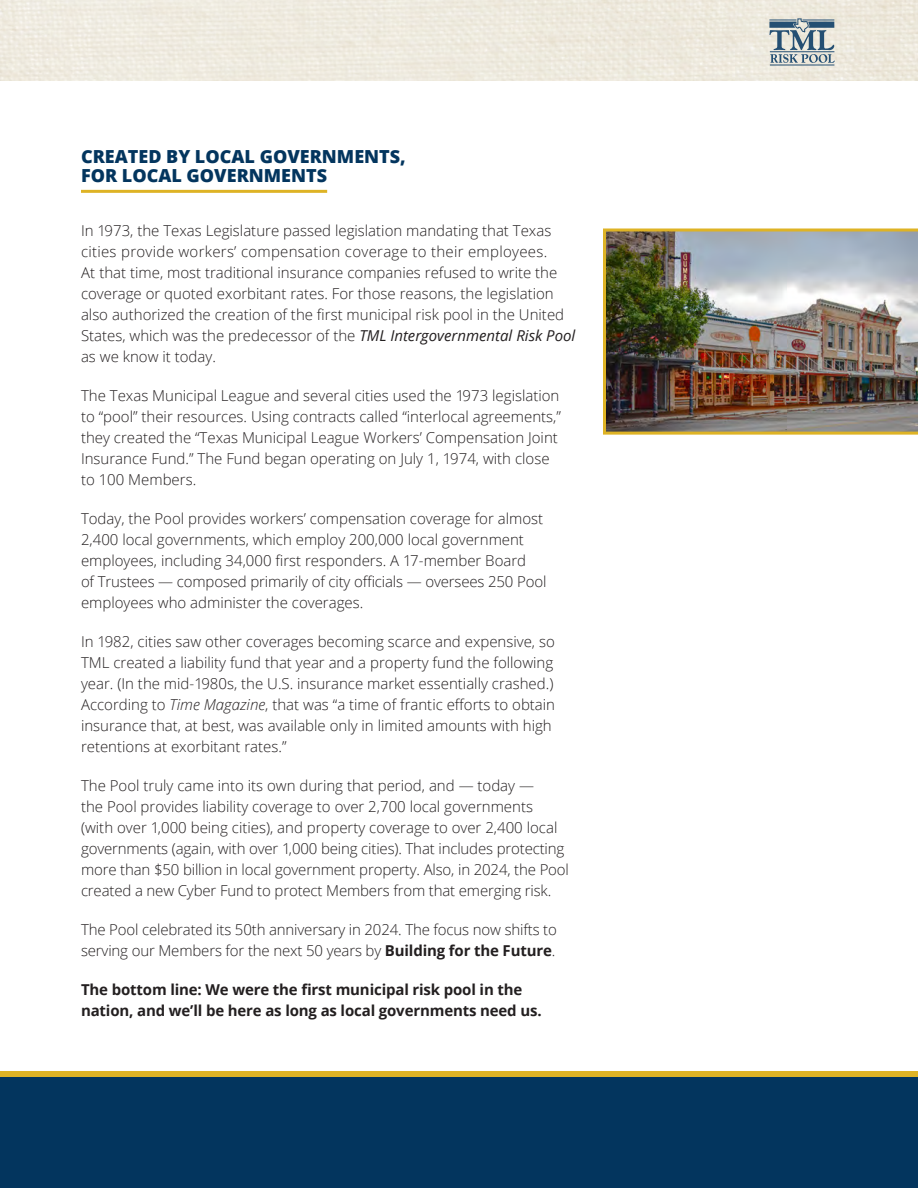
<style>
.page{position:relative;width:918px;height:1188px;background:#fff}
.page>*{position:absolute;margin:0;border:0;box-sizing:border-box;transform-origin:0 0}
.sb1{font:800 18px/19.5px "Open Sans";color:#03355e}
.bc1{font:300 15px/21px "Open Sans";color:#231f20}
.bc1-2{font:700 15px/21px "Open Sans";letter-spacing:-.01em;color:#231f20}
.s1{font-weight:400;font-style:italic}
.s2{font-style:italic}
.s3{font-weight:700}
</style>
<div class="page">
<hr style="left:81px;top:190px;width:246px;height:3px;background:#deb325">
<img style="left:603px;top:228px;width:315px;height:207px">
<svg style="left:769px;top:19px;width:66px;height:44px;background:#9aa9b1"></svg>
<hr style="left:770px;top:65px;width:64px;height:1px;background:#244f73">
<hr style="left:802px;top:20px;width:32px;height:1px;background:#244f73">
<div style="left:0;top:1077px;width:918px;height:111px;background:#03355e"></div>
<div style="left:0;top:1071px;width:918px;height:6px;background:#deb325"></div>
<p class="sb1" style="left:81px;top:146px;width:326px">CREATED BY LOCAL GOVERNMENTS,<br>FOR LOCAL GOVERNMENTS</p>
<p class="bc1" style="left:81px;top:220px;width:496px">In 1973, the Texas Legislature passed legislation mandating that Texas cities provide workers’ compensation coverage to their employees.<br>At that time, most traditional insurance companies refused to write the coverage or quoted exorbitant rates. For those reasons, the legislation also authorized the creation of the first municipal risk pool in the United States, which was the predecessor of the <span class="s1">TML Intergovernmental Risk Pool </span>as we know it today.</p>
<p class="bc1" style="left:81px;top:385px;width:481px">The Texas Municipal League and several cities used the 1973 legislation to “pool” their resources. Using contracts called “interlocal agreements,” they created the “Texas Municipal League Workers’ Compensation Joint Insurance Fund.” The Fund began operating on July 1, 1974, with close to 100 Members.</p>
<p class="bc1" style="left:81px;top:508px;width:467px">Today, the Pool provides workers’ compensation coverage for almost 2,400 local governments, which employ 200,000 local government employees, including 34,000 first responders. A 17-member Board<br>of Trustees — composed primarily of city officials — oversees 250 Pool employees who administer the coverages.</p>
<p class="bc1" style="left:81px;top:631px;width:476px">In 1982, cities saw other coverages becoming scarce and expensive, so TML created a liability fund that year and a property fund the following year. (In the mid-1980s, the U.S. insurance market essentially crashed.)<br>According to <span class="s2">Time Magazine</span>, that was “a time of frantic efforts to obtain insurance that, at best, was available only in limited amounts with high retentions at exorbitant rates.”</p>
<p class="bc1" style="left:81px;top:775px;width:489px">The Pool truly came into its own during that period, and — today —<br>the Pool provides liability coverage to over 2,700 local governments (with over 1,000 being cities), and property coverage to over 2,400 local governments (again, with over 1,000 being cities). That includes protecting more than $50 billion in local government property. Also, in 2024, the Pool created a new Cyber Fund to protect Members from that emerging risk.</p>
<p class="bc1" style="left:81px;top:919px;width:477px">The Pool celebrated its 50th anniversary in 2024. The focus now shifts to serving our Members for the next 50 years by <span class="s3">Building for the Future</span>.</p>
<p class="bc1-2" style="left:81px;top:979px;width:462px">The bottom line: We were the first municipal risk pool in the nation, and we’ll be here as long as local governments need us.</p>
</div>
